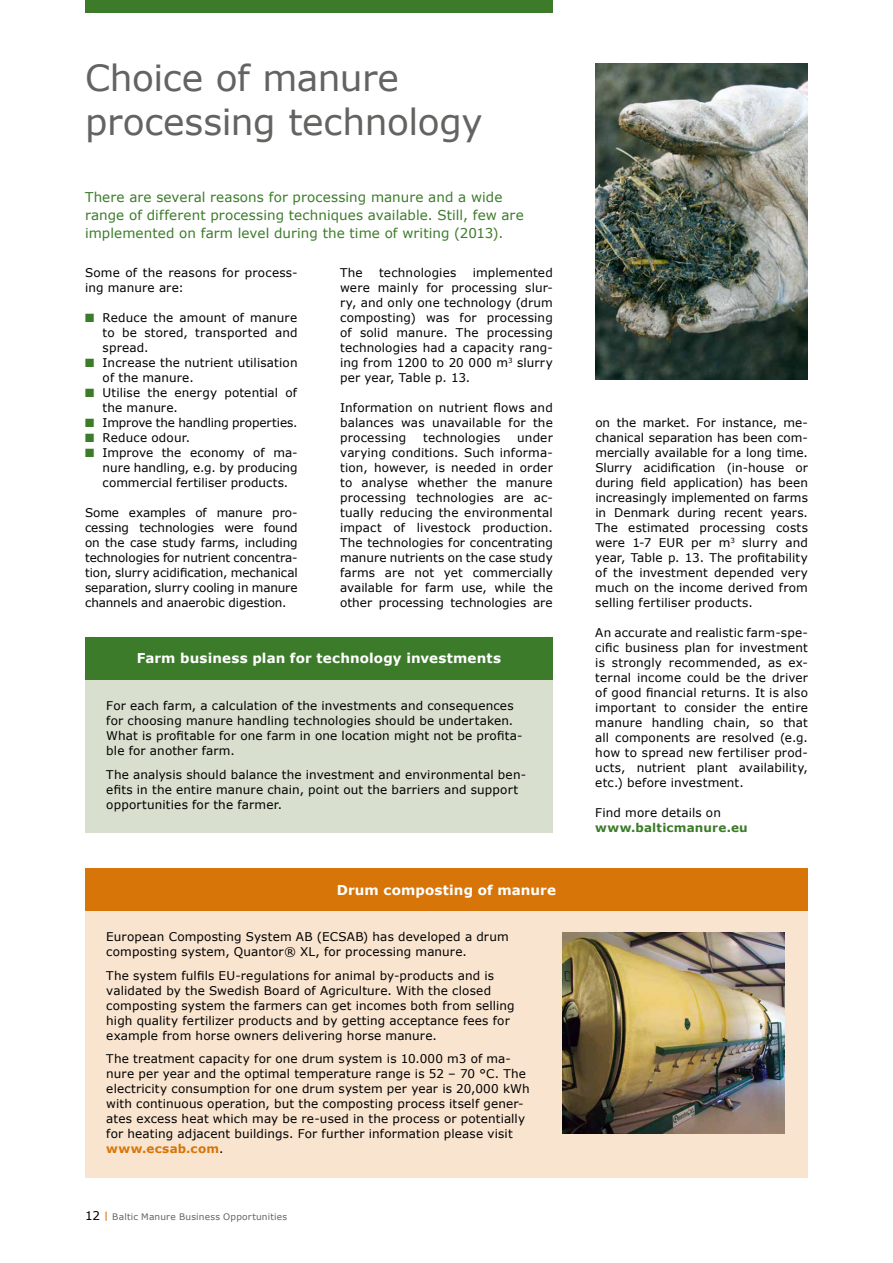
<style>
.page{position:relative;width:893px;height:1263px;background:#fff}
.page>*{position:absolute;margin:0;border:0;box-sizing:border-box;transform-origin:0 0}
.t1{font:36px/43.2px "Verdana";letter-spacing:-.01em;color:#636362}
.t2{font:13.5px/18px "Verdana";letter-spacing:.005em;color:#3c7b2a}
.t3{font:700 13.5px "Verdana";letter-spacing:.01em;color:#fff}
.t4{font:12px/15px "Verdana";letter-spacing:.01em;color:#000}
.t5{font:12px "Verdana";letter-spacing:-.01em;color:#000}
.t6{font:700 12px "Verdana";letter-spacing:.015em;color:#3c7b2a}
.t7{font:9px "Verdana";letter-spacing:.025em;color:#636362}
.s1{color:#3c7b2a}
.s2{font-weight:700;color:#d77509}
.s3{font-size:12px;color:#000}
</style>
<div class="page">
<div style="left:340px;top:911px;width:468px;height:267px;background:#f8e4cf"></div>
<img style="left:595px;top:64px;width:213px;height:315px">
<div style="left:85px;top:0;width:468px;height:13px;background:#3c7b2a"></div>
<div style="left:85px;top:679px;width:468px;height:154px;background:#d8dfce"></div>
<div style="left:85px;top:911px;width:468px;height:267px;background:#f8e4cf"></div>
<div style="left:85px;top:637px;width:468px;height:42px;background:#3c7b2a"></div>
<img style="left:563px;top:932px;width:221px;height:201px">
<div style="left:85px;top:868px;width:723px;height:43px;background:#d77509"></div>
<h1 class="t1" style="left:85px;top:56px;width:399px">Choice of manure processing technology</h1>
<p class="t2" style="left:85px;top:188px;width:440px">There are several reasons for processing manure and a wide range of different processing techniques available. Still, few are implemented on farm level during the time of writing (2013).</p>
<p class="t4" style="left:85px;top:265px;width:214px">Some of the reasons for process&shy;ing manure are:</p>
<p class="t4" style="left:103px;top:310px;width:197px;text-align:justify;text-indent:-18px"><span class="s1">■</span> Reduce the amount of manure to be stored, transported and spread.</p>
<p class="t4" style="left:103px;top:355px;width:197px;text-indent:-18px"><span class="s1">■</span> Increase the nutrient utilisation of the manure.</p>
<p class="t4" style="left:103px;top:385px;width:196px;text-indent:-18px"><span class="s1">■</span> Utilise the energy potential of the manure.</p>
<p class="t5" style="left:85px;top:414px;width:214px"><span class="s1">■</span> Improve the handling properties.</p>
<p class="t4" style="left:85px;top:430px;width:107px"><span class="s1">■</span> Reduce odour.</p>
<p class="t4" style="left:103px;top:445px;width:197px;text-align:justify;text-indent:-18px"><span class="s1">■</span> Improve the economy of ma&shy;nure handling, e.g. by producing commercial fertiliser products.</p>
<p class="t4" style="left:85px;top:505px;width:214px;text-align:justify">Some examples of manure pro&shy;cessing technologies were found on the case study farms, including technologies for nutrient concentra&shy;tion, slurry acidification, mechanical separation, slurry cooling in manure channels and anaerobic digestion.</p>
<p class="t4" style="left:340px;top:265px;width:24px">The</p>
<p class="t4" style="left:379px;top:265px;width:79px">technologies</p>
<p class="t4" style="left:340px;top:265px;width:214px;text-align:justify;text-indent:132px">implemented were mainly for processing slur&shy;ry, and only one technology (drum composting) was for processing of solid manure. The processing technologies had a capacity rang&shy;ing from 1200 to 20 000 m<sup>3</sup> slurry per year, Table p. 13.</p>
<p class="t4" style="left:340px;top:400px;width:214px;text-align:justify">Information on nutrient flows and balances was unavailable for the processing</p>
<p class="t4" style="left:340px;top:430px;width:214px;text-align:justify;text-indent:177px">under varying conditions. Such informa&shy;tion, however, is needed in order to analyse whether the manure processing technologies are ac&shy;tually reducing the environmental impact of livestock production.<br>The technologies for concentrating manure nutrients on the case study farms are not yet commercially available for farm use, while the other processing technologies are</p>
<p class="t4" style="left:423px;top:430px;width:79px">technologies</p>
<p class="t3" style="left:137px;top:649px;width:366px">Farm business plan for technology investments</p>
<p class="t4" style="left:106px;top:698px;width:418px">For each farm, a calculation of the investments and consequences for choosing manure handling technologies should be undertaken.<br>What is profitable for one farm in one location might not be profita&shy;ble for another farm.</p>
<p class="t4" style="left:106px;top:766px;width:421px">The analysis should balance the investment and environmental ben&shy;efits in the entire manure chain, point out the barriers and support opportunities for the farmer.</p>
<p class="t3" style="left:337px;top:880px;width:221px">Drum composting of manure</p>
<p class="t4" style="left:106px;top:929px;width:404px">European Composting System AB (ECSAB) has developed a drum composting system, Quantor® XL, for processing manure.</p>
<p class="t4" style="left:106px;top:968px;width:410px">The system fulfils EU-regulations for animal by-products and is validated by the Swedish Board of Agriculture. With the closed composting system the farmers can get incomes both from selling high quality fertilizer products and by getting acceptance fees for example from horse owners delivering horse manure.</p>
<p class="t4" style="left:106px;top:1051px;width:425px">The treatment capacity for one drum system is 10.000 m3 of ma&shy;nure per year and the optimal temperature range is 52 – 70 °C. The electricity consumption for one drum system per year is 20,000 kWh with continuous operation, but the composting process itself gener&shy;ates excess heat which may be re-used in the process or potentially for heating adjacent buildings. For further information please visit <span class="s2">www.ecsab.com</span>.</p>
<p class="t7" style="left:85px;top:1210px;width:204px"><span class="s3">12</span> <sup>|</sup> Baltic Manure Business Opportunities</p>
<p class="t4" style="left:595px;top:415px;width:214px;text-align:justify">on the market. For instance, me&shy;chanical separation has been com&shy;mercially available for a long time.<br>Slurry acidification (in-house or during field application) has been increasingly implemented on farms in Denmark during recent years.<br>The estimated processing costs were 1-7 EUR per m<sup>3</sup> slurry and year, Table p. 13. The profitability of the investment depended very much on the income derived from selling fertiliser products.</p>
<p class="t4" style="left:595px;top:625px;width:214px;text-align:justify">An accurate and realistic farm-spe&shy;cific business plan for investment is strongly recommended, as ex&shy;ternal income could be the driver of good financial returns. It is also important to consider the entire manure handling chain, so that all components are resolved (e.g. how to spread new fertiliser prod&shy;ucts, nutrient plant availability, etc.) before investment.</p>
<p class="t4" style="left:595px;top:805px;width:127px">Find more details on</p>
<p class="t6" style="left:595px;top:819px;width:154px">www.balticmanure.eu</p>
</div>
